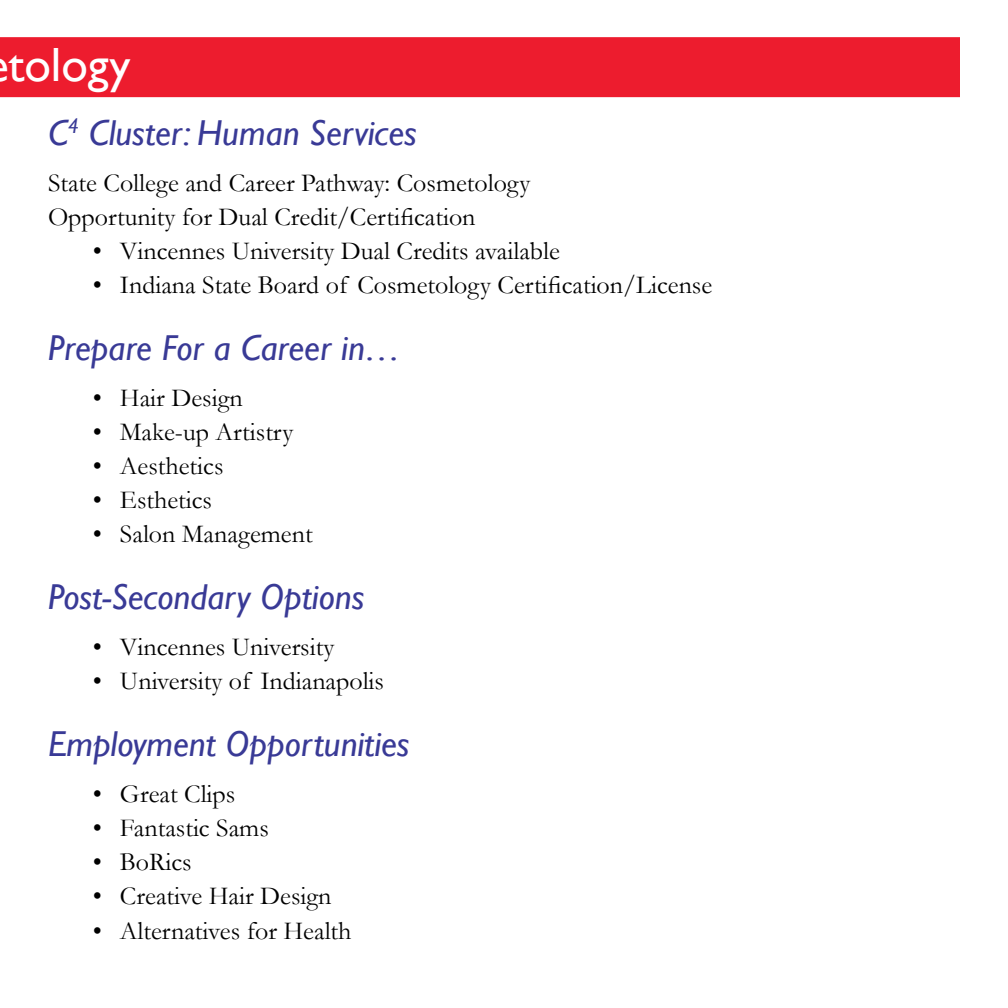
<style>
.page{position:relative;width:1008px;height:1008px;background:#fff}
.page>*{position:absolute;margin:0;border:0;box-sizing:border-box;transform-origin:0 0}
.t1{font:48px "Gill Sans";color:#fff}
.t2{font:italic 36px "Gill Sans";color:#393a96}
.t3{font:26px/34px "Garamond";color:#000}
</style>
<div class="page">
<div style="left:0;top:37px;width:960px;height:60px;background:#ed1c2e"></div>
<h1 class="t1" style="left:9px;top:37px;width:123px">tology</h1>
<h2 class="t2" style="left:48px;top:112px;width:370px">C<sup>4</sup> Cluster: Human Services</h2>
<p class="t3" style="left:48px;top:165px;width:484px">State College and Career Pathway: Cosmetology<br>Opportunity for Dual Credit/Certification</p>
<p class="t3" style="left:93px;top:233px;width:469px">• Vincennes University Dual Credits available</p>
<p class="t3" style="left:93px;top:267px;width:621px">• Indiana State Board of Cosmetology Certification/License</p>
<h2 class="t2" style="left:48px;top:327px;width:354px">Prepare For a Career in…</h2>
<p class="t3" style="left:93px;top:381px;width:151px">• Hair Design</p>
<p class="t3" style="left:93px;top:415px;width:202px">• Make-up Artistry</p>
<p class="t3" style="left:93px;top:449px;width:132px">• Aesthetics</p>
<p class="t3" style="left:93px;top:483px;width:121px">• Esthetics</p>
<p class="t3" style="left:93px;top:517px;width:221px">• Salon Management</p>
<h2 class="t2" style="left:48px;top:577px;width:318px">Post-Secondary Options</h2>
<p class="t3" style="left:93px;top:630px;width:243px">• Vincennes University</p>
<p class="t3" style="left:93px;top:664px;width:293px">• University of Indianapolis</p>
<h2 class="t2" style="left:48px;top:724px;width:363px">Employment Opportunities</h2>
<p class="t3" style="left:93px;top:777px;width:144px">• Great Clips</p>
<p class="t3" style="left:93px;top:811px;width:178px">• Fantastic Sams</p>
<p class="t3" style="left:93px;top:845px;width:100px">• BoRics</p>
<p class="t3" style="left:93px;top:879px;width:240px">• Creative Hair Design</p>
<p class="t3" style="left:93px;top:913px;width:260px">• Alternatives for Health</p>
</div>
